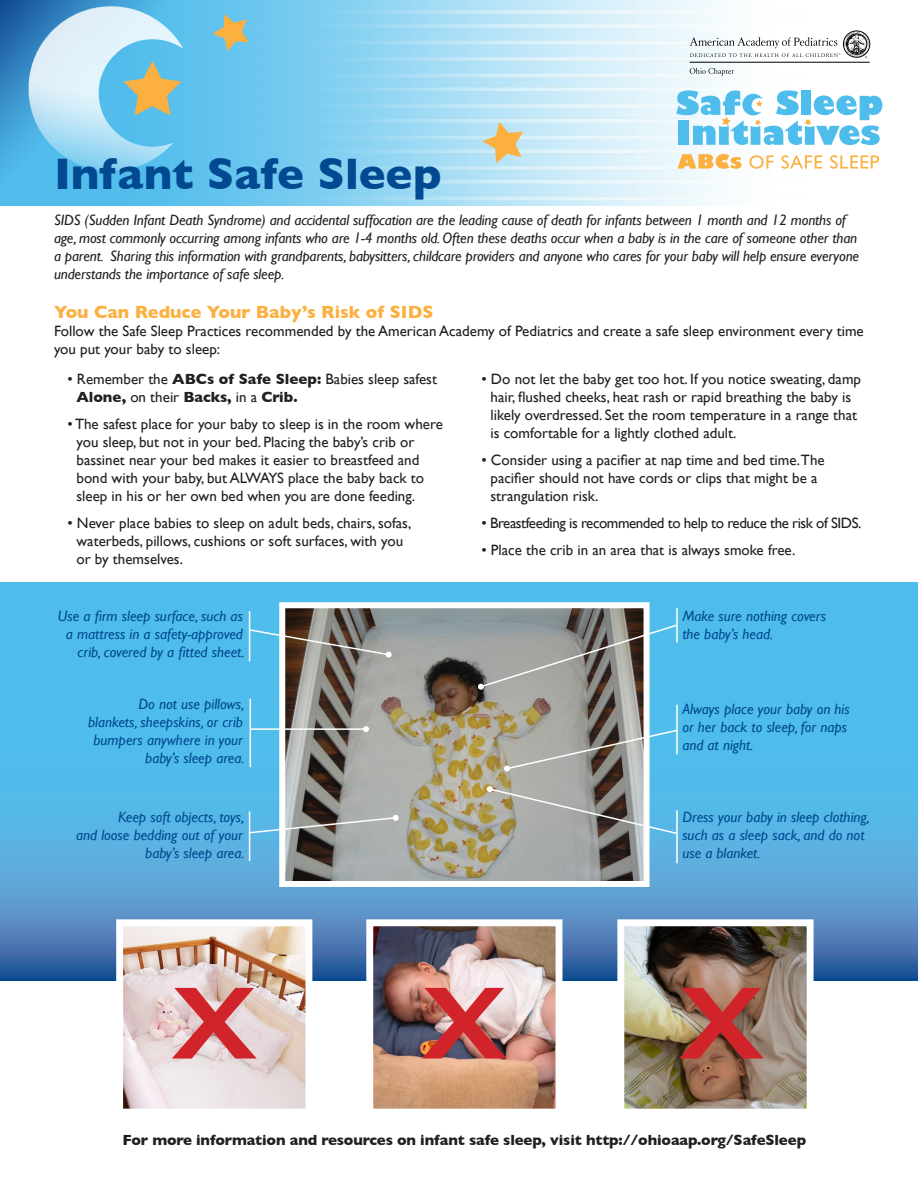
<style>
.page{position:relative;width:918px;height:1188px;background:#fff}
.page>*{position:absolute;margin:0;border:0;box-sizing:border-box;transform-origin:0 0}
.t1{font:700 45px "Gill Sans";color:#014990}
.t2{font:700 18px "Gill Sans";color:#fbb03f}
.t3{font:15px/18px "Gill Sans";color:#231f20}
.t4{font:italic 15px/18px "Gill Sans";letter-spacing:-.01em;color:#231f20}
.t5{font:italic 15px/18px "Gill Sans";color:#014990;text-align:right}
.t6{font:700 15px "Gill Sans";letter-spacing:-.01em;color:#231f20}
.t7{font:15px "Gill Sans";letter-spacing:-.03em;color:#231f20}
.s1{font-weight:700}
</style>
<div class="page">
<img style="left:0;top:0;width:872px;height:205px">
<svg style="left:0;top:582px;width:918px;height:398px;background:#52afe0"></svg>
<img style="left:276px;top:599px;width:377px;height:291px">
<hr style="left:249px;top:611px;width:1px;height:50px;background:#fff">
<hr style="left:250px;top:699px;width:1px;height:68px;background:#fff">
<hr style="left:249px;top:811px;width:1px;height:50px;background:#fff">
<svg style="left:248px;top:628px;width:144px;height:30px;background:#809093"></svg>
<hr style="left:251px;top:728px;width:115px;height:2px;background:#fff">
<svg style="left:363px;top:726px;width:6px;height:6px"></svg>
<svg style="left:247px;top:815px;width:152px;height:19px;background:#94a7af"></svg>
<hr style="left:676px;top:608px;width:2px;height:34px;background:#fff">
<hr style="left:676px;top:705px;width:2px;height:49px;background:#fff">
<hr style="left:676px;top:810px;width:2px;height:53px;background:#fff">
<svg style="left:478px;top:623px;width:200px;height:67px;background:#8b999c"></svg>
<svg style="left:504px;top:728px;width:175px;height:44px;background:#94a4a6"></svg>
<svg style="left:487px;top:786px;width:192px;height:49px;background:#96a3a3"></svg>
<svg style="left:113px;top:916px;width:203px;height:193px;background:#dfc6c3"></svg>
<img style="left:363px;top:916px;width:203px;height:193px">
<img style="left:614px;top:916px;width:203px;height:193px">
<svg style="left:676px;top:90px;width:206px;height:55px"></svg>
<svg style="left:677px;top:154px;width:65px;height:15px"></svg>
<svg style="left:749px;top:155px;width:25px;height:14px"></svg>
<svg style="left:781px;top:155px;width:41px;height:14px"></svg>
<svg style="left:830px;top:155px;width:49px;height:14px"></svg>
<hr style="left:690px;top:62px;width:180px;height:1px;background:#000">
<svg style="left:690px;top:68px;width:44px;height:8px"></svg>
<div style="left:843px;top:31px;width:27px;height:26px;border:1px solid #000;border-radius:50%"></div>
<svg style="left:690px;top:31px;width:179px;height:27px"></svg>
<p class="t1" style="left:54px;top:148px;width:389px">Infant Safe Sleep</p>
<p class="t4" style="left:54px;top:210px;width:807px">SIDS (Sudden Infant Death Syndrome) and accidental suffocation are the leading cause of death for infants between 1 month and 12 months of age, most commonly occurring among infants who are 1-4 months old. Often these deaths occur when a baby is in the care of someone other than a parent. Sharing this information with grandparents, babysitters, childcare providers and anyone who cares for your baby will help ensure everyone understands the importance of safe sleep.</p>
<p class="t2" style="left:54px;top:302px;width:381px">You Can Reduce Your Baby’s Risk of SIDS</p>
<p class="t3" style="left:54px;top:322px;width:811px">Follow the Safe Sleep Practices recommended by the American Academy of Pediatrics and create a safe sleep environment every time you put your baby to sleep:</p>
<p class="t3" style="left:76px;top:369px;width:362px;text-indent:-9px">• Remember the <span class="s1">ABCs of Safe Sleep:</span> Babies sleep safest<br><span class="s1">Alone,</span> on their <span class="s1">Backs,</span> in a <span class="s1">Crib.</span></p>
<p class="t3" style="left:76px;top:414px;width:368px;text-indent:-9px">• The safest place for your baby to sleep is in the room where you sleep, but not in your bed. Placing the baby’s crib or bassinet near your bed makes it easier to breastfeed and bond with your baby, but ALWAYS place the baby back to sleep in his or her own bed when you are done feeding.</p>
<p class="t3" style="left:76px;top:513px;width:336px;text-indent:-9px">• Never place babies to sleep on adult beds, chairs, sofas, waterbeds, pillows, cushions or soft surfaces, with you or by themselves.</p>
<p class="t5" style="left:58px;top:607px;width:188px">Use a firm sleep surface, such as a mattress in a safety-approved crib, covered by a fitted sheet.</p>
<p class="t5" style="left:88px;top:695px;width:158px">Do not use pillows, blankets, sheepskins, or crib bumpers anywhere in your baby’s sleep area.</p>
<p class="t5" style="left:76px;top:808px;width:170px">Keep soft objects, toys,<br>and loose bedding out of your baby’s sleep area.</p>
<p class="t3" style="left:490px;top:369px;width:372px;text-indent:-9px">• Do not let the baby get too hot. If you notice sweating, damp hair, flushed cheeks, heat rash or rapid breathing the baby is likely overdressed. Set the room temperature in a range that is comfortable for a lightly clothed adult.</p>
<p class="t3" style="left:490px;top:450px;width:336px;text-indent:-9px">• Consider using a pacifier at nap time and bed time.The pacifier should not have cords or clips that might be a strangulation risk.</p>
<p class="t7" style="left:482px;top:514px;width:381px">• Breastfeeding is recommended to help to reduce the risk of SIDS.</p>
<p class="t3" style="left:482px;top:540px;width:315px">• Place the crib in an area that is always smoke free.</p>
<p class="t5" style="left:682px;top:607px;width:145px;text-align:left">Make sure nothing covers the baby’s head.</p>
<p class="t5" style="left:682px;top:700px;width:169px;text-align:left">Always place your baby on his or her back to sleep, for naps and at night.</p>
<p class="t5" style="left:682px;top:808px;width:189px;text-align:left">Dress your baby in sleep clothing, such as a sleep sack, and do not use a blanket.</p>
<p class="t6" style="left:122px;top:1131px;width:685px">For more information and resources on infant safe sleep, visit http://ohioaap.org/SafeSleep</p>
</div>
